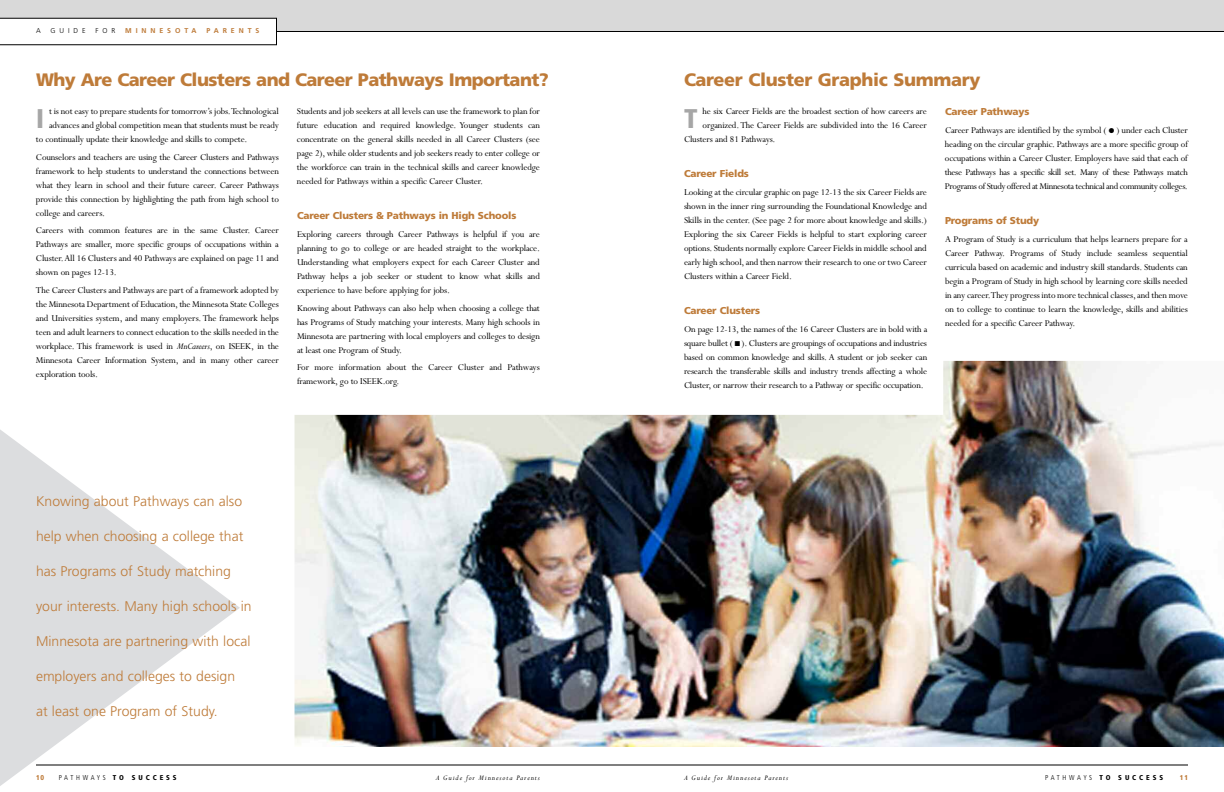
<style>
.page{position:relative;width:1224px;height:792px;background:#fff}
.page>*{position:absolute;margin:0;border:0;box-sizing:border-box;transform-origin:0 0}
.t1{font:900 condensed 27px "Frutiger";color:#a6a6a6}
.t2{font:900 18px "Frutiger";letter-spacing:-.03em;color:#be7b39}
.t3{font:300 14px "Frutiger";color:#be7b39}
.t4{font:10px/14px "Perpetua";letter-spacing:-.015em;color:#000;text-align:justify}
.t5{font:900 10px "Frutiger";letter-spacing:-.02em;color:#be7b39}
.t6{font:italic 8px "Perpetua";letter-spacing:.115em;color:#000}
.t7{font:900 condensed 7px "Frutiger";letter-spacing:.405em;color:#000}
.t8{font:700 7px "Frutiger";letter-spacing:.555em;color:#be7b39}
.t9{font:300 7px "Frutiger";letter-spacing:.555em;color:#000}
.t10{font:900 condensed 7px "Frutiger";color:#be7b39}
.s1{font-style:italic}
.s2{font-weight:300}
</style>
<div class="page">
<hr style="left:612px;top:765px;width:576px;height:1px;background:#000">
<div style="left:0;top:0;width:1224px;height:32px;background:#d9d9d9"></div>
<svg style="left:0;top:18px;width:277px;height:27px"></svg>
<hr style="left:276px;top:31px;width:948px;height:1px;background:#000">
<hr style="left:36px;top:765px;width:576px;height:1px;background:#000">
<svg style="left:0;top:429px;width:240px;height:357px;fill:#dcdddf"></svg>
<img style="left:295px;top:361px;width:929px;height:386px">
<p class="t9" style="left:36px;top:28px;width:6px">A</p>
<p class="t9" style="left:51px;top:28px;width:37px">GUIDE</p>
<p class="t9" style="left:96px;top:28px;width:21px">FOR</p>
<p class="t8" style="left:125px;top:28px;width:73px">MINNESOTA</p>
<p class="t8" style="left:207px;top:28px;width:54px">PARENTS</p>
<h2 class="t2" style="left:36px;top:72px;width:514px">Why Are Career Clusters and Career Pathways Important?</h2>
<h2 class="t2" style="left:684px;top:72px;width:298px">Career Cluster Graphic Summary</h2>
<h1 class="t1" style="left:36px;top:108px;width:10px">I</h1>
<p class="t4" style="left:49px;top:105px;width:231px">t is not easy to prepare students for tomorrow’s jobs.Technological</p>
<p class="t4" style="left:49px;top:119px;width:231px">advances and global competition mean that students must be ready</p>
<p class="t4" style="left:36px;top:133px;width:213px">to continually update their knowledge and skills to compete.</p>
<p class="t4" style="left:36px;top:151px;width:244px">Counselors and teachers are using the Career Clusters and Pathways framework to help students to understand the connections between what they learn in school and their future career. Career Pathways provide this connection by highlighting the path from high school to college and careers.</p>
<p class="t4" style="left:36px;top:225px;width:244px">Careers with common features are in the same Cluster. Career Pathways are smaller, more specific groups of occupations within a Cluster.All 16 Clusters and 40 Pathways are explained on page 11 and shown on pages 12-13.</p>
<p class="t4" style="left:36px;top:284px;width:244px">The Career Clusters and Pathways are part of a framework adopted by the Minnesota Department of Education,the Minnesota State Colleges and Universities system, and many employers. The framework helps teen and adult learners to connect education to the skills needed in the workplace. This framework is used in <span class="s1">MnCareers</span>, on ISEEK, in the Minnesota Career Information System, and in many other career exploration tools.</p>
<p class="t4" style="left:297px;top:105px;width:244px">Students and job seekers at all levels can use the framework to plan for future education and required knowledge. Younger students can concentrate on the general skills needed in all Career Clusters (see page 2), while older students and job seekers ready to enter college or the workforce can train in the technical skills and career knowledge needed for Pathways within a specific Career Cluster.</p>
<p class="t5" style="left:297px;top:212px;width:221px">Career Clusters &amp; Pathways in High Schools</p>
<p class="t4" style="left:297px;top:228px;width:244px">Exploring careers through Career Pathways is helpful if you are planning to go to college or are headed straight to the workplace.<br>Understanding what employers expect for each Career Cluster and Pathway helps a job seeker or student to know what skills and experience to have before applying for jobs.</p>
<p class="t4" style="left:297px;top:302px;width:244px">Knowing about Pathways can also help when choosing a college that has Programs of Study matching your interests. Many high schools in Minnesota are partnering with local employers and colleges to design at least one Program of Study.</p>
<p class="t4" style="left:297px;top:361px;width:244px">For more information about the Career Cluster and Pathways framework, go to ISEEK.org.</p>
<h1 class="t1" style="left:684px;top:108px;width:15px">T</h1>
<p class="t4" style="left:703px;top:105px;width:226px">he six Career Fields are the broadest section of how careers are</p>
<p class="t4" style="left:703px;top:119px;width:226px">organized. The Career Fields are subdivided into the 16 Career</p>
<p class="t4" style="left:684px;top:133px;width:93px">Clusters and 81 Pathways.</p>
<p class="t5" style="left:684px;top:170px;width:66px">Career Fields</p>
<p class="t4" style="left:684px;top:186px;width:244px">Looking at the circular graphic on page 12-13 the six Career Fields are shown in the inner ring surrounding the Foundational Knowledge and Skills in the center. (See page 2 for more about knowledge and skills.)<br>Exploring the six Career Fields is helpful to start exploring career options. Students normally explore Career Fields in middle school and early high school, and then narrow their research to one or two Career Clusters within a Career Field.</p>
<p class="t5" style="left:684px;top:307px;width:78px">Career Clusters</p>
<p class="t4" style="left:684px;top:323px;width:245px">On page 12-13, the names of the 16 Career Clusters are in bold with a square bullet ( ■ ). Clusters are groupings of occupations and industries based on common knowledge and skills. A student or job seeker can research the transferable skills and industry trends affecting a whole Cluster, or narrow their research to a Pathway or specific occupation.</p>
<p class="t5" style="left:945px;top:108px;width:86px">Career Pathways</p>
<p class="t4" style="left:945px;top:124px;width:244px">Career Pathways are identified by the symbol ( ● ) under each Cluster heading on the circular graphic. Pathways are a more specific group of occupations within a Career Cluster. Employers have said that each of these Pathways has a specific skill set. Many of these Pathways match Programs of Study offered at Minnesota technical and community colleges.</p>
<p class="t5" style="left:945px;top:217px;width:96px">Programs of Study</p>
<p class="t4" style="left:945px;top:233px;width:244px">A Program of Study is a curriculum that helps learners prepare for a Career Pathway. Programs of Study include seamless sequential curricula based on academic and industry skill standards. Students can begin a Program of Study in high school by learning core skills needed in any career.They progress into more technical classes, and then move on to college to continue to learn the knowledge, skills and abilities needed for a specific Career Pathway.</p>
<h3 class="t3" style="left:36px;top:496px;width:208px">Knowing about Pathways can also</h3>
<h3 class="t3" style="left:36px;top:531px;width:209px">help when choosing a college that</h3>
<h3 class="t3" style="left:36px;top:566px;width:197px">has Programs of Study matching</h3>
<h3 class="t3" style="left:36px;top:601px;width:217px">your interests. Many high schools in</h3>
<h3 class="t3" style="left:36px;top:636px;width:216px">Minnesota are partnering with local</h3>
<h3 class="t3" style="left:36px;top:671px;width:201px">employers and colleges to design</h3>
<h3 class="t3" style="left:36px;top:706px;width:183px">at least one Program of Study.</h3>
<p class="t10" style="left:36px;top:775px;width:10px">10</p>
<p class="t7" style="left:59px;top:775px;width:120px"><span class="s2">PATHWAYS</span> TO SUCCESS</p>
<p class="t6" style="left:436px;top:775px;width:106px">A Guide for Minnesota Parents</p>
<p class="t6" style="left:684px;top:775px;width:106px">A Guide for Minnesota Parents</p>
<p class="t7" style="left:1045px;top:775px;width:120px"><span class="s2">PATHWAYS</span> TO SUCCESS</p>
<p class="t10" style="left:1180px;top:775px;width:10px">11</p>
</div>
